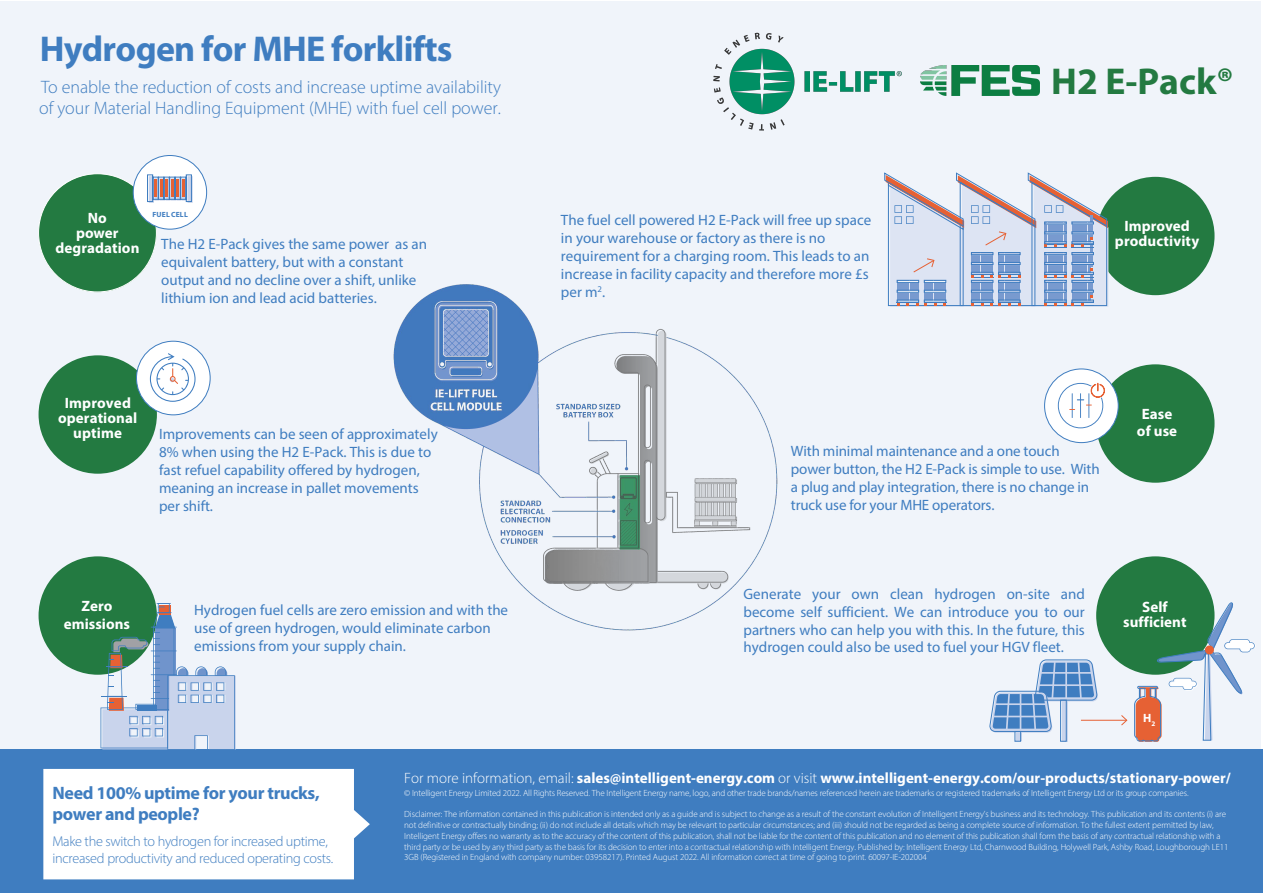
<style>
.page{position:relative;width:1263px;height:893px;background:#fff}
.page>*{position:absolute;margin:0;border:0;box-sizing:border-box;transform-origin:0 0}
.t1{font:700 37.5px "Myriad Pro";color:#237a41}
.t2{font:700 36px "Myriad Pro";letter-spacing:-.02em;color:#3f7dc0}
.t3{font:300 18px/21px "Myriad Pro";color:#3f7dc0}
.t4{font:700 18px/21px "Myriad Pro";letter-spacing:-.02em;color:#3f7dc0}
.t5{font:15px/18px "Myriad Pro";color:#3f7dc0}
.t6{font:700 15px/15px "Myriad Pro";color:#fff;text-align:center}
.t7{font:300 14.25px/17.1px "Myriad Pro";letter-spacing:-.02em;color:#3f7dc0}
.t8{font:700 12px "Myriad Pro";color:#fff}
.t9{font:300 9px/10.8px "Myriad Pro";letter-spacing:-.01em;color:#fff}
.t10{font:700 7.5px "Myriad Pro";letter-spacing:.025em;color:#3f7dc0}
.s1{font-weight:300}
</style>
<div class="page">
<div style="left:0;top:2px;width:1261px;height:757px;background:#f0f4fa"></div>
<div style="left:1096px;top:556px;width:118px;height:119px;background:#237a41;border-radius:50%"></div>
<div style="left:1096px;top:364px;width:118px;height:119px;background:#237a41;border-radius:50%"></div>
<div style="left:1096px;top:177px;width:118px;height:118px;background:#237a41;border-radius:50%"></div>
<div style="left:39px;top:556px;width:118px;height:119px;background:#237a41;border-radius:50%"></div>
<div style="left:39px;top:355px;width:118px;height:119px;background:#237a41;border-radius:50%"></div>
<div style="left:39px;top:174px;width:118px;height:118px;background:#237a41;border-radius:50%"></div>
<div style="left:0;top:750px;width:1263px;height:143px;background:#3f7dc0"></div>
<div style="left:43px;top:769px;width:327px;height:110px;background:#fff"></div>
<hr style="left:1081px;top:720px;width:46px;height:1px;background:#e66134">
<svg style="left:1120px;top:715px;width:8px;height:11px"></svg>
<div style="left:1062px;top:700px;width:5px;height:41px;background:#c9d4ec"></div>
<div style="left:1060px;top:700px;width:7px;height:42px;border:1px solid #3f7dc0"></div>
<svg style="left:1044px;top:659px;width:54px;height:74px"></svg>
<svg style="left:1044px;top:182px;width:64px;height:125px"></svg>
<div style="left:1044px;top:369px;width:74px;height:74px;background:#fff;border-radius:50%"></div>
<svg style="left:1058px;top:383px;width:47px;height:45px"></svg>
<div style="left:1044px;top:369px;width:74px;height:74px;border:1px solid #3f7dc0;border-radius:50%"></div>
<svg style="left:1134px;top:601px;width:121px;height:141px"></svg>
<svg style="left:101px;top:636px;width:25px;height:114px"></svg>
<img style="left:934px;top:66px;width:106px;height:29px">
<img style="left:126px;top:155px;width:918px;height:630px">
<img style="left:681px;top:1px;width:253px;height:161px">
<p class="t2" style="left:40px;top:25px;width:414px">Hydrogen for MHE forklifts</p>
<p class="t3" style="left:39px;top:76px;width:463px">To enable the reduction of costs and increase uptime availability of your Material Handling Equipment (MHE) with fuel cell power.</p>
<p class="t6" style="left:56px;top:210px;width:85px">No<br>power degradation</p>
<p class="t10" style="left:152px;top:210px;width:37px">FUEL CELL</p>
<p class="t5" style="left:161px;top:234px;width:267px">The H2 E-Pack gives the same power as an equivalent battery, but with a constant output and no decline over a shift, unlike lithium ion and lead acid batteries.</p>
<p class="t5" style="left:561px;top:211px;width:312px">The fuel cell powered H2 E-Pack will free up space in your warehouse or factory as there is no requirement for a charging room. This leads to an increase in facility capacity and therefore more £s per m<sup>2</sup>.</p>
<h1 class="t1" style="left:1051px;top:57px;width:184px">H2 E-Pack®</h1>
<p class="t6" style="left:1115px;top:218px;width:86px">Improved productivity</p>
<p class="t6" style="left:58px;top:395px;width:81px">Improved operational uptime</p>
<p class="t6" style="left:1137px;top:406px;width:42px;line-height:16.5px">Ease of use</p>
<p class="t5" style="left:159px;top:425px;width:280px">Improvements can be seen of approximately 8% when using the H2 E-Pack. This is due to fast refuel capability offered by hydrogen, meaning an increase in pallet movements per shift.</p>
<p class="t5" style="left:791px;top:442px;width:310px">With minimal maintenance and a one touch power button, the H2 E-Pack is simple to use. With a plug and play integration, there is no change in truck use for your MHE operators.</p>
<p class="t6" style="left:64px;top:597px;width:68px;line-height:18px">Zero emissions</p>
<p class="t5" style="left:194px;top:600px;width:315px">Hydrogen fuel cells are zero emission and with the use of green hydrogen, would eliminate carbon emissions from your supply chain.</p>
<p class="t5" style="left:743px;top:585px;width:343px;text-align:justify">Generate your own clean hydrogen on-site and become self sufficient. We can introduce you to our partners who can help you with this. In the future, this hydrogen could also be used to fuel your HGV fleet.</p>
<p class="t6" style="left:1123px;top:599px;width:65px">Self sufficient</p>
<p class="t8" style="left:1143px;top:710px;width:14px">H<sub>2</sub></p>
<p class="t4" style="left:52px;top:782px;width:269px">Need 100% uptime for your trucks, power and people?</p>
<p class="t7" style="left:52px;top:832px;width:282px">Make the switch to hydrogen for increased uptime, increased productivity and reduced operating costs.</p>
<p class="t6" style="left:404px;top:770px;width:828px"><span class="s1">For more information, email:</span> sales@intelligent-energy.com <span class="s1">or visit</span> www.intelligent-energy.com/our-products/stationary-power/</p>
<p class="t9" style="left:404px;top:788px;width:786px">© Intelligent Energy Limited 2022. All Rights Reserved. The Intelligent Energy name, logo, and other trade brands/names referenced herein are trademarks or registered trademarks of Intelligent Energy Ltd or its group companies.</p>
<p class="t9" style="left:404px;top:809px;width:826px">Disclaimer: The information contained in this publication is intended only as a guide and is subject to change as a result of the constant evolution of Intelligent Energy’s business and its technology. This publication and its contents (i) are not definitive or contractually binding; (ii) do not include all details which may be relevant to particular circumstances; and (iii) should not be regarded as being a complete source of information. To the fullest extent permitted by law, Intelligent Energy offers no warranty as to the accuracy of the content of this publication, shall not be liable for the content of this publication and no element of this publication shall form the basis of any contractual relationship with a third party or be used by any third party as the basis for its decision to enter into a contractual relationship with Intelligent Energy. Published by: Intelligent Energy Ltd, Charnwood Building, Holywell Park, Ashby Road, Loughborough LE11<br>3GB (Registered in England with company number: 03958217). Printed August 2022. All information correct at time of going to print. 60097-IE-202004</p>
</div>
